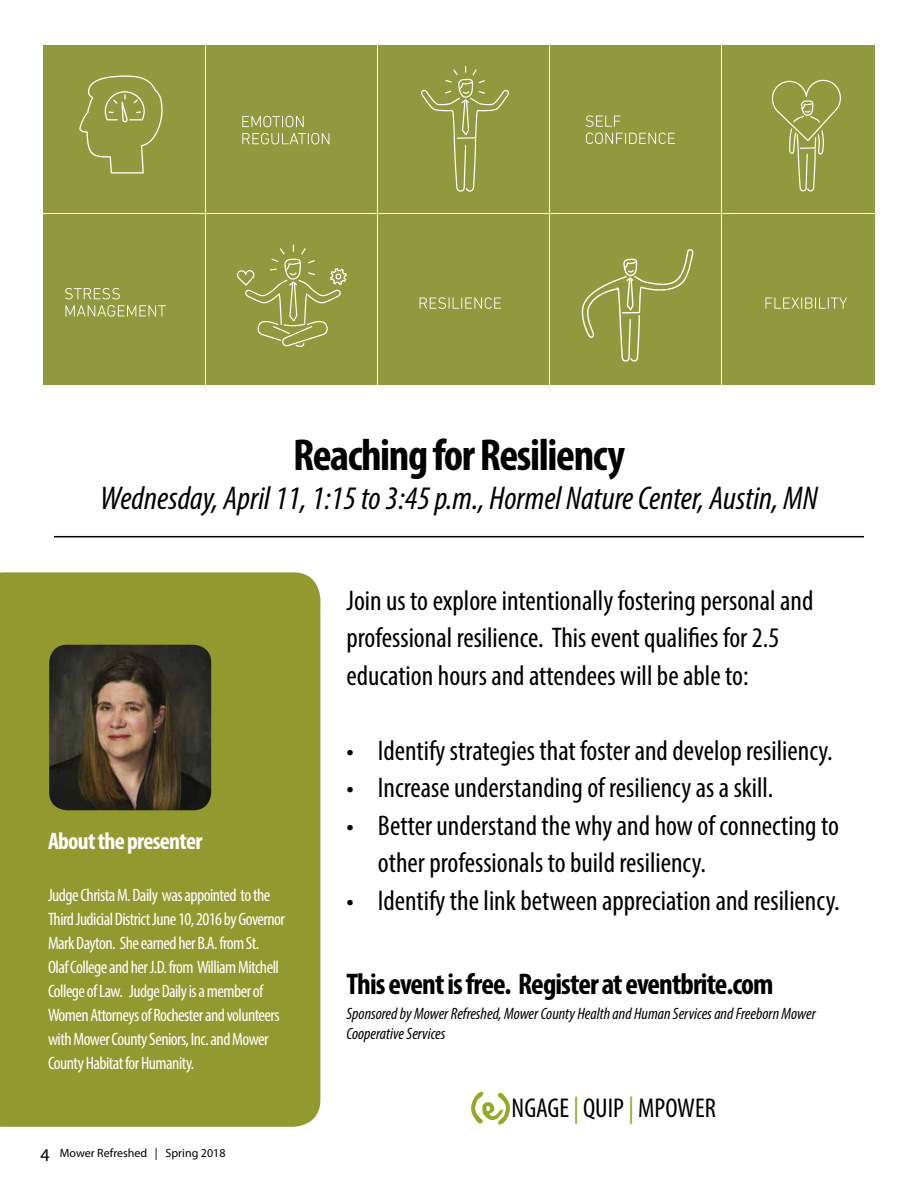
<style>
.page{position:relative;width:918px;height:1188px;background:#fff}
.page>*{position:absolute;margin:0;border:0;box-sizing:border-box;transform-origin:0 0}
.t1{font:700 condensed 45px "Myriad Pro";letter-spacing:-.03em;color:#000}
.t2{font:italic condensed 33px "Myriad Pro";color:#000}
.t3{font:30.9px "Myriad Pro";color:#12100e}
.t4{font:700 condensed 30px "Myriad Pro";letter-spacing:-.03em;color:#000}
.t5{font:condensed 28.5px/37.5px "Myriad Pro";color:#000}
.t6{font:condensed 27.3px "Myriad Pro";color:#000}
.t7{font:700 condensed 24px "Myriad Pro";letter-spacing:-.03em;color:#fff}
.t8{font:condensed 18px/24px "Myriad Pro";letter-spacing:-.03em;color:#fff}
.t9{font:italic condensed 16.5px/19.5px "Myriad Pro";color:#000}
.t10{font:12px "Myriad Pro";color:#000}
.s1{font-size:18px}
.s2{color:#94a82a}
</style>
<div class="page">
<hr style="left:54px;top:536px;width:810px;height:1px;background:#000">
<svg style="left:471px;top:1091px;width:39px;height:34px"></svg>
<div style="left:207px;top:45px;width:170px;height:167px;background:#91993e"></div>
<div style="left:43px;top:214px;width:162px;height:170px;background:#91993e"></div>
<div style="left:207px;top:214px;width:170px;height:170px;background:#91993e"></div>
<div style="left:379px;top:214px;width:170px;height:170px;background:#91993e"></div>
<div style="left:722px;top:214px;width:153px;height:170px;background:#91993e"></div>
<div style="left:551px;top:214px;width:170px;height:170px;background:#91993e"></div>
<div style="left:379px;top:45px;width:170px;height:167px;background:#91993e"></div>
<div style="left:722px;top:45px;width:153px;height:167px;background:#91993e"></div>
<div style="left:551px;top:45px;width:170px;height:167px;background:#91993e"></div>
<div style="left:43px;top:45px;width:162px;height:167px;background:#91993e"></div>
<svg style="left:581px;top:249px;width:113px;height:113px"></svg>
<svg style="left:79px;top:76px;width:84px;height:98px"></svg>
<svg style="left:421px;top:66px;width:88px;height:126px"></svg>
<svg style="left:237px;top:245px;width:110px;height:102px"></svg>
<svg style="left:772px;top:80px;width:69px;height:111px"></svg>
<svg style="left:420px;top:297px;width:81px;height:12px"></svg>
<svg style="left:765px;top:298px;width:82px;height:11px"></svg>
<svg style="left:65px;top:288px;width:55px;height:11px"></svg>
<svg style="left:66px;top:305px;width:100px;height:12px"></svg>
<svg style="left:242px;top:116px;width:62px;height:11px"></svg>
<svg style="left:242px;top:133px;width:87px;height:11px"></svg>
<svg style="left:586px;top:115px;width:35px;height:12px"></svg>
<svg style="left:586px;top:133px;width:89px;height:11px"></svg>
<div style="left:0;top:572px;width:320px;height:555px;background:#92992f"></div>
<img style="left:49px;top:645px;width:162px;height:165px">
<h1 class="t1" style="left:293px;top:427px;width:333px">Reaching for Resiliency</h1>
<p class="t2" style="left:100px;top:478px;width:719px">Wednesday, April 11, 1:15 to 3:45 p.m., Hormel Nature Center, Austin, MN</p>
<p class="t3" style="left:64px;top:486px;width:289px">AUSTIN HIGH SCHOOL</p>
<p class="t7" style="left:48px;top:826px;width:156px">About the presenter</p>
<p class="t8" style="left:48px;top:883px;width:239px">Judge Christa M. Daily was appointed to the Third Judicial District June 10, 2016 by Governor Mark Dayton. She earned her B.A. from St.<br>Olaf College and her J.D. from William Mitchell College of Law. Judge Daily is a member of Women Attorneys of Rochester and volunteers with Mower County Seniors, Inc. and Mower County Habitat for Humanity.</p>
<p class="t10" style="left:41px;top:1145px;width:187px"><span class="s1">4</span> Mower Refreshed | Spring 2018</p>
<p class="t5" style="left:346px;top:581px;width:468px">Join us to explore intentionally fostering personal and professional resilience. This event qualifies for 2.5 education hours and attendees will be able to:</p>
<p class="t5" style="left:346px;top:731px;width:488px">• Identify strategies that foster and develop resiliency.</p>
<p class="t5" style="left:346px;top:769px;width:428px">• Increase understanding of resiliency as a skill.</p>
<p class="t5" style="left:378px;top:806px;width:463px;text-indent:-31px">• Better understand the why and how of connecting to other professionals to build resiliency.</p>
<p class="t5" style="left:346px;top:881px;width:495px">• Identify the link between appreciation and resiliency.</p>
<p class="t4" style="left:346px;top:965px;width:429px">This event is free. Register at eventbrite.com</p>
<p class="t9" style="left:346px;top:1004px;width:471px">Sponsored by Mower Refreshed, Mower County Health and Human Services and Freeborn Mower<br>Cooperative Services</p>
<p class="t6" style="left:512px;top:1094px;width:206px">NGAGE <span class="s2">|</span> QUIP <span class="s2">|</span> MPOWER</p>
</div>
